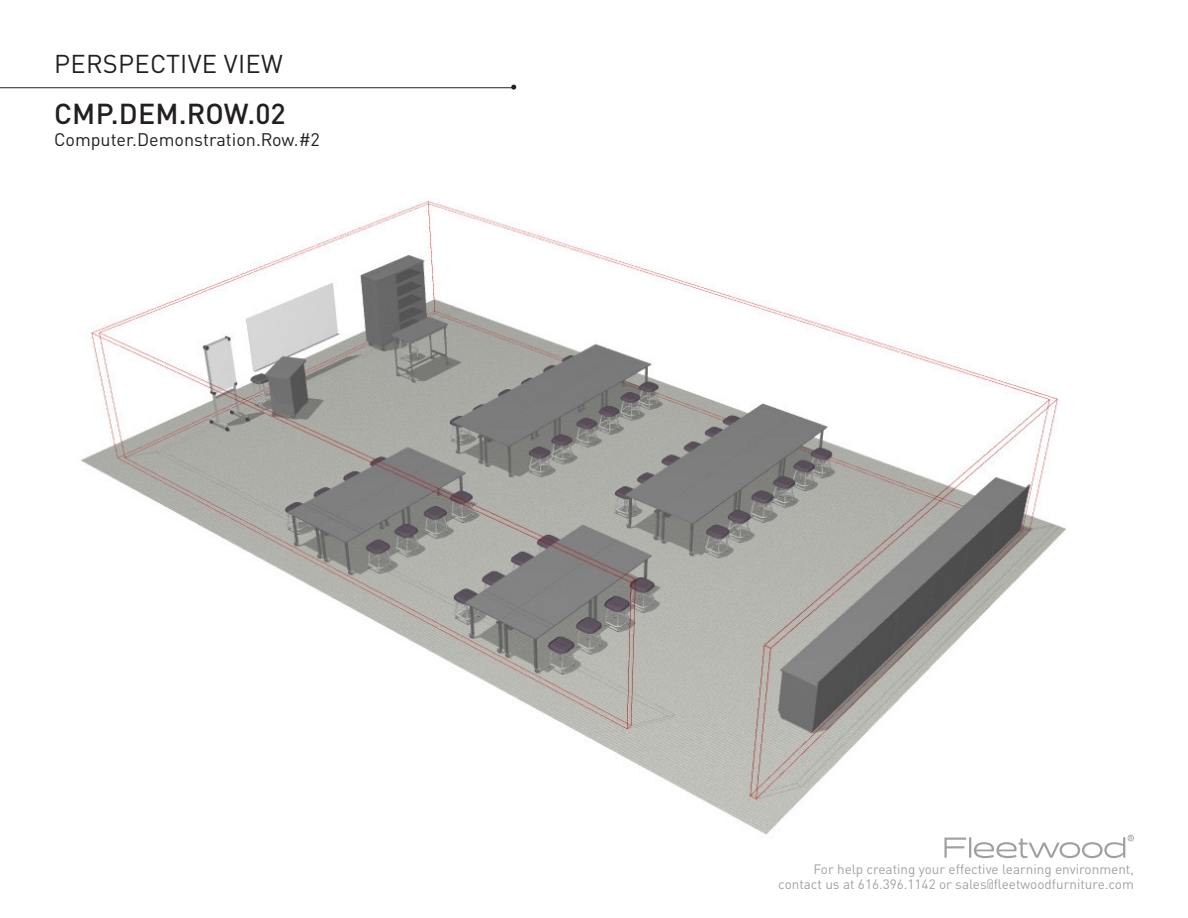
<style>
.page{position:relative;width:1188px;height:918px;background:#fff}
.page>*{position:absolute;margin:0;border:0;box-sizing:border-box;transform-origin:0 0}
.t1{font:500 28.5px "DIN Pro";letter-spacing:.01em;color:#231f20}
.t2{font:25.5px "DIN Pro";letter-spacing:.01em;color:#231f20}
.t3{font:18px "DIN Pro";color:#231f20}
.t4{font:13.5px "DIN Pro";color:#9fa1a1}
.s1{font-family:"DINOT";font-stretch:condensed}
</style>
<div class="page">
<hr style="left:0;top:87px;width:514px;height:1px;background:#231f20">
<svg style="left:511px;top:85px;width:5px;height:5px"></svg>
<img style="left:81px;top:198px;width:985px;height:648px">
<svg style="left:944px;top:838px;width:22px;height:20px"></svg>
<hr style="left:969px;top:837px;width:2px;height:21px;background:#9fa1a1">
<svg style="left:974px;top:835px;width:160px;height:23px"></svg>
<p class="t2" style="left:54px;top:44px;width:230px">PERSPECTIVE VIEW</p>
<p class="t1" style="left:54px;top:90px;width:233px">CMP.DEM.ROW.02</p>
<p class="t3" style="left:54px;top:126px;width:267px">Computer.Demonstration.Row.#2</p>
<p class="t4" style="left:814px;top:859px;width:322px">For help creating your effective learning environment,</p>
<p class="t4" style="left:778px;top:874px;width:357px">contact us at 616.396.1142 or sales<span class="s1">@</span>fleetwoodfurniture.com</p>
</div>
